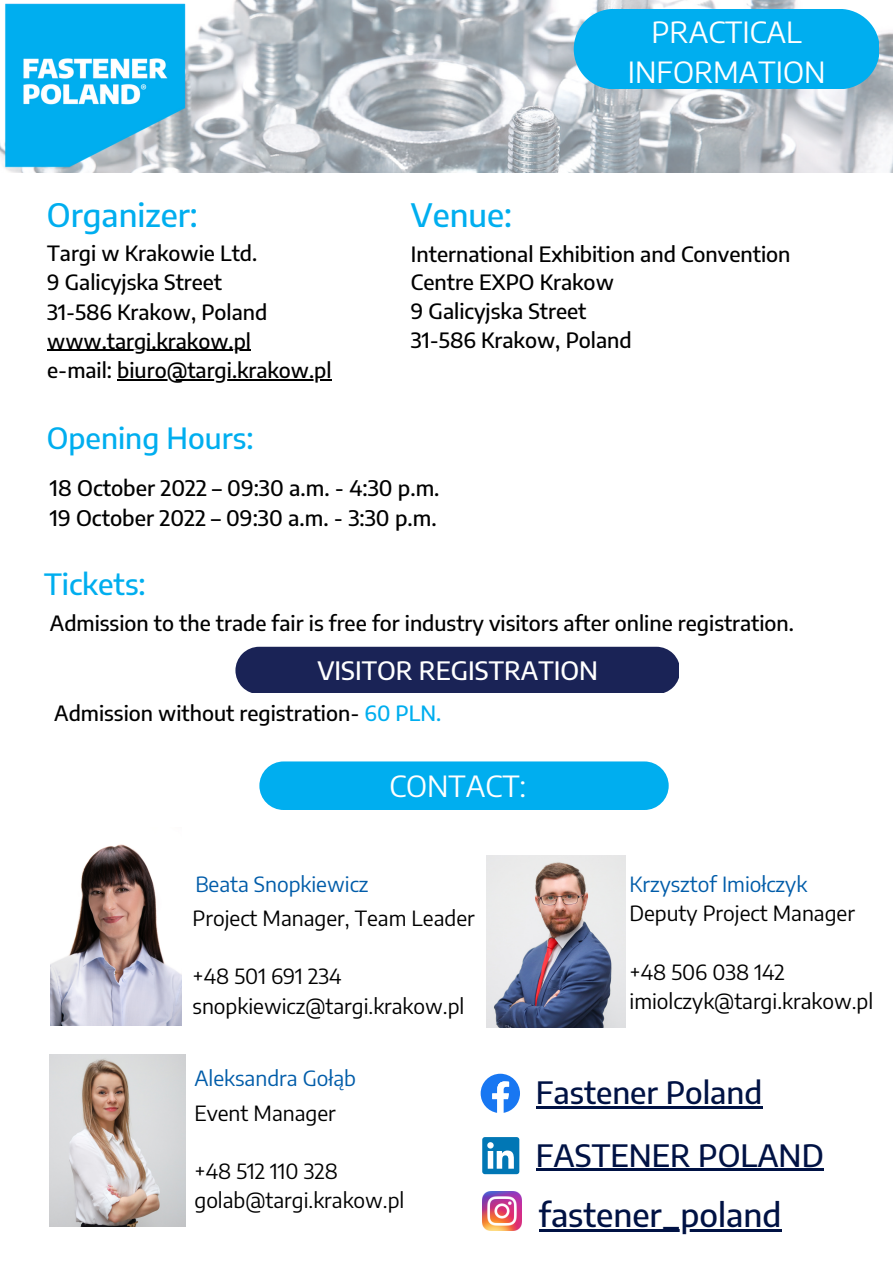
<style>
.page{position:relative;width:893px;height:1264px;background:#fff}
.page>*{position:absolute;margin:0;border:0;box-sizing:border-box;transform-origin:0 0}
.t1{font:500 32.7px "Encode Sans";color:#001244}
.t2{font:500 32.4px "Encode Sans";color:#00aeef}
.t3{font:500 30.9px "Encode Sans";color:#001244}
.t4{font:500 29.4px "Encode Sans";color:#00aeef}
.t5{font:29.25px/40.5px "Encode Sans";color:#fff;text-align:center}
.t6{font:500 25.35px "Encode Sans";color:#fff}
.t7{font:500 21.6px/29.2px "Encode Sans";color:#000}
.t8{font:500 21.15px/28.7px "Encode Sans";color:#000}
.t9{font:500 21px/29.2px "Encode Sans";color:#000}
.t10{font:21px/29.2px "Encode Sans";color:#000}
.t11{font:21px "Encode Sans";color:#005ca9}
.s1{color:#00aeef}
</style>
<div class="page">
<img style="left:190px;top:0;width:702px;height:172px">
<div style="left:573px;top:9px;width:306px;height:79px;background:#00aeef"></div>
<img style="left:0;top:3px;width:190px;height:170px">
<div style="left:235px;top:646px;width:444px;height:46px;background:#1a2356"></div>
<img style="left:486px;top:855px;width:139px;height:172px">
<img style="left:50px;top:1054px;width:136px;height:172px">
<hr style="left:47px;top:350px;width:204px;height:1px;background:#000">
<hr style="left:117px;top:379px;width:214px;height:1px;background:#000">
<img style="left:50px;top:844px;width:132px;height:181px">
<hr style="left:536px;top:1106px;width:226px;height:2px;background:#001244">
<hr style="left:539px;top:1229px;width:242px;height:2px;background:#001244">
<hr style="left:536px;top:1168px;width:287px;height:3px;background:#001244">
<svg style="left:480px;top:1073px;width:40px;height:40px"></svg>
<img style="left:482px;top:1191px;width:39px;height:39px">
<div style="left:482px;top:1137px;width:37px;height:37px;background:#0177b5;border-radius:3px"></div>
<svg style="left:487px;top:1142px;width:27px;height:26px"></svg>
<div style="left:259px;top:761px;width:409px;height:49px;background:#00aeef;border-radius:24px"></div>
<h2 class="t2" style="left:47px;top:194px;width:152px">Organizer:</h2>
<p class="t9" style="left:47px;top:238px;width:286px">Targi w Krakowie Ltd.<br>9 Galicyjska Street<br>31-586 Krakow, Poland www.targi.krakow.pl<br>e-mail: biuro@targi.krakow.pl</p>
<h3 class="t5" style="left:627px;top:11px;width:199px">PRACTICAL<br>INFORMATION</h3>
<h2 class="t2" style="left:411px;top:194px;width:103px">Venue:</h2>
<p class="t8" style="left:411px;top:239px;width:381px">International Exhibition and Convention<br>Centre EXPO Krakow<br>9 Galicyjska Street<br>31-586 Krakow, Poland</p>
<h3 class="t4" style="left:47px;top:418px;width:208px">Opening Hours:</h3>
<p class="t7" style="left:50px;top:473px;width:391px">18 October 2022 – 09:30 a.m. - 4:30 p.m.<br>19 October 2022 – 09:30 a.m. - 3:30 p.m.</p>
<h3 class="t4" style="left:44px;top:564px;width:103px">Tickets:</h3>
<p class="t9" style="left:50px;top:607px;width:745px">Admission to the trade fair is free for industry visitors after online registration.</p>
<p class="t6" style="left:317px;top:654px;width:282px">VISITOR REGISTRATION</p>
<p class="t9" style="left:54px;top:698px;width:388px">Admission without registration- <span class="s1">60 PLN.</span></p>
<h3 class="t5" style="left:389px;top:764px;width:138px">CONTACT:</h3>
<p class="t11" style="left:195px;top:869px;width:175px">Beata Snopkiewicz</p>
<p class="t10" style="left:192px;top:902px;width:283px">Project Manager, Team Leader</p>
<p class="t10" style="left:192px;top:961px;width:273px">+48 501 691 234 snopkiewicz@targi.krakow.pl</p>
<p class="t11" style="left:194px;top:1064px;width:163px">Aleksandra Gołąb</p>
<p class="t10" style="left:194px;top:1097px;width:143px">Event Manager</p>
<p class="t10" style="left:194px;top:1155px;width:211px">+48 512 110 328 golab@targi.krakow.pl</p>
<p class="t11" style="left:629px;top:869px;width:179px">Krzysztof Imiołczyk</p>
<p class="t10" style="left:629px;top:898px;width:227px">Deputy Project Manager</p>
<p class="t10" style="left:629px;top:956px;width:245px">+48 506 038 142 imiolczyk@targi.krakow.pl</p>
<h3 class="t3" style="left:536px;top:1072px;width:228px">Fastener Poland</h3>
<h3 class="t3" style="left:536px;top:1134px;width:289px">FASTENER POLAND</h3>
<h1 class="t1" style="left:539px;top:1193px;width:244px">fastener_poland</h1>
</div>
